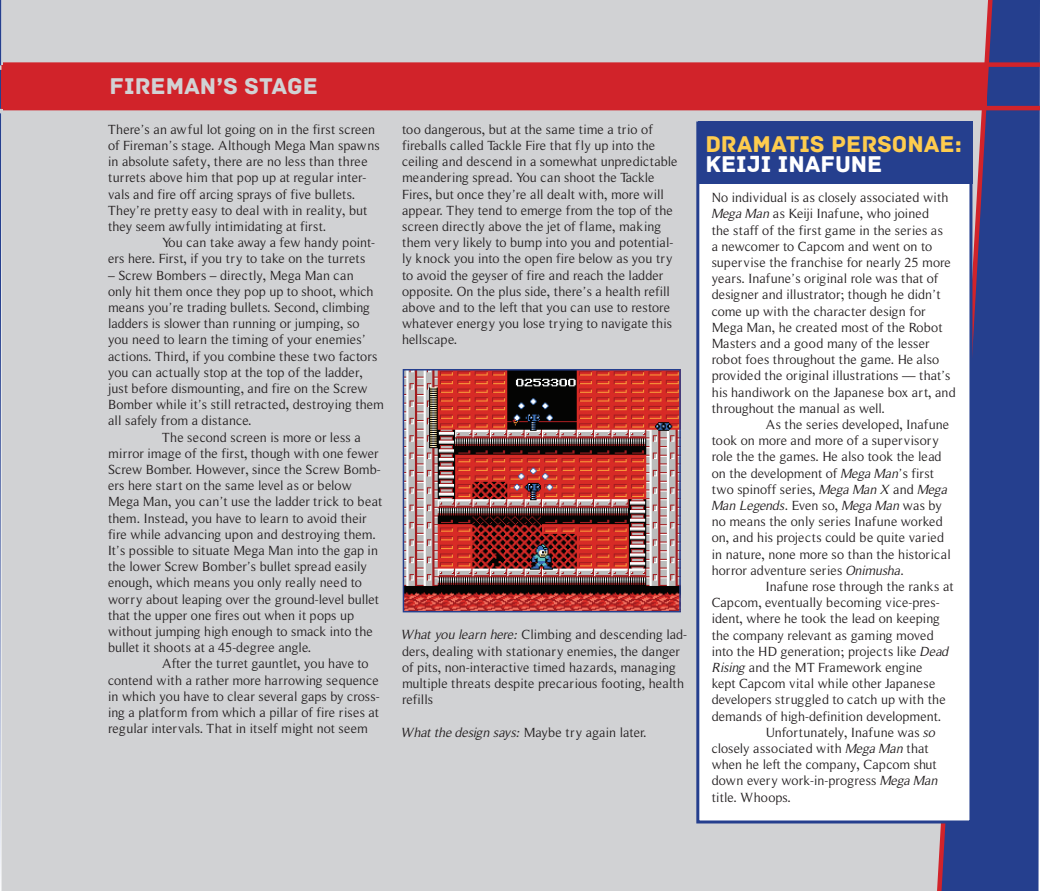
<style>
.page{position:relative;width:1040px;height:891px;background:#fff}
.page>*{position:absolute;margin:0;border:0;box-sizing:border-box;transform-origin:0 0}
.t1{font:24px "Archive";color:#fecc4e}
.t2{font:24px "Archive";color:#d1d2d4}
.t3{font:24px "Archive";color:#fff}
.t4{font:13.5px/16.2px "Roman Serif";color:#231f20}
.t5{font:13.5px "Roman Serif";letter-spacing:.025em;color:#231f20}
.t6{font:italic 13.5px "Roman Serif";letter-spacing:-.025em;color:#231f20}
.s1{font-style:italic}
.s2{font-style:normal}
</style>
<div class="page">
<div style="left:995px;top:0;width:44px;height:891px;background:#253f8e"></div>
<div style="left:2px;top:0;width:929px;height:891px;background:#d1d2d4"></div>
<div style="left:2px;top:65px;width:985px;height:43px;background:#d1232a"></div>
<svg style="left:931px;top:0;width:64px;height:891px;background:#5c568d"></svg>
<div style="left:3px;top:62px;width:1037px;height:5px;background:#d1232a"></div>
<hr style="left:3px;top:106px;width:1037px;height:4px;background:#d1232a">
<img style="left:406px;top:372px;width:271px;height:237px">
<div style="left:403px;top:369px;width:277px;height:243px;border:2px solid #253f8e"></div>
<svg style="left:0;top:0;width:2px;height:891px;background:#a6acc8"></svg>
<div style="left:696px;top:122px;width:276px;height:702px;background:#fff;border:3px solid #253f8e"></div>
<div style="left:698px;top:122px;width:274px;height:62px;background:#253f8e"></div>
<h1 class="t2" style="left:110px;top:72px;width:210px">FIREMAN’S STAGE</h1>
<p class="t4" style="left:108px;top:121px;width:269px">There’s an awful lot going on in the first screen</p>
<p class="t4" style="left:108px;top:137px;width:273px">of Fireman’s stage. Although Mega Man spawns</p>
<p class="t4" style="left:108px;top:154px;width:261px">in absolute safety, there are no less than three</p>
<p class="t4" style="left:108px;top:170px;width:260px">turrets above him that pop up at regular inter-</p>
<p class="t4" style="left:108px;top:186px;width:249px">vals and fire off arcing sprays of five bullets.</p>
<p class="t4" style="left:108px;top:202px;width:261px">They’re pretty easy to deal with in reality, but</p>
<p class="t4" style="left:108px;top:218px;width:219px">they seem awfully intimidating at first.</p>
<p class="t4" style="left:162px;top:235px;width:215px">You can take away a few handy point-</p>
<p class="t4" style="left:108px;top:251px;width:259px">ers here. First, if you try to take on the turrets</p>
<p class="t4" style="left:108px;top:267px;width:247px">– Screw Bombers – directly, Mega Man can</p>
<p class="t4" style="left:108px;top:283px;width:267px">only hit them once they pop up to shoot, which</p>
<p class="t4" style="left:108px;top:299px;width:263px">means you’re trading bullets. Second, climbing</p>
<p class="t4" style="left:108px;top:316px;width:253px">ladders is slower than running or jumping, so</p>
<p class="t4" style="left:108px;top:332px;width:259px">you need to learn the timing of your enemies’</p>
<p class="t4" style="left:108px;top:348px;width:271px">actions. Third, if you combine these two factors</p>
<p class="t4" style="left:108px;top:364px;width:256px">you can actually stop at the top of the ladder,</p>
<p class="t4" style="left:108px;top:380px;width:261px">just before dismounting, and fire on the Screw</p>
<p class="t4" style="left:108px;top:397px;width:277px">Bomber while it’s still retracted, destroying them</p>
<p class="t4" style="left:108px;top:413px;width:145px">all safely from a distance.</p>
<p class="t4" style="left:162px;top:429px;width:200px">The second screen is more or less a</p>
<p class="t4" style="left:108px;top:445px;width:272px">mirror image of the first, though with one fewer</p>
<p class="t4" style="left:108px;top:461px;width:274px">Screw Bomber. However, since the Screw Bomb-</p>
<p class="t4" style="left:108px;top:478px;width:245px">ers here start on the same level as or below</p>
<p class="t4" style="left:108px;top:494px;width:275px">Mega Man, you can’t use the ladder trick to beat</p>
<p class="t4" style="left:108px;top:510px;width:260px">them. Instead, you have to learn to avoid their</p>
<p class="t4" style="left:108px;top:526px;width:269px">fire while advancing upon and destroying them.</p>
<p class="t4" style="left:108px;top:542px;width:271px">It’s possible to situate Mega Man into the gap in</p>
<p class="t4" style="left:108px;top:559px;width:260px">the lower Screw Bomber’s bullet spread easily</p>
<p class="t4" style="left:108px;top:575px;width:255px">enough, which means you only really need to</p>
<p class="t4" style="left:108px;top:591px;width:272px">worry about leaping over the ground-level bullet</p>
<p class="t4" style="left:108px;top:607px;width:248px">that the upper one fires out when it pops up</p>
<p class="t4" style="left:108px;top:623px;width:266px">without jumping high enough to smack into the</p>
<p class="t4" style="left:108px;top:640px;width:205px">bullet it shoots at a 45-degree angle.</p>
<p class="t4" style="left:162px;top:656px;width:208px">After the turret gauntlet, you have to</p>
<p class="t4" style="left:108px;top:672px;width:272px">contend with a rather more harrowing sequence</p>
<p class="t4" style="left:108px;top:688px;width:273px">in which you have to clear several gaps by cross-</p>
<p class="t4" style="left:108px;top:704px;width:272px">ing a platform from which a pillar of fire rises at</p>
<p class="t4" style="left:108px;top:721px;width:261px">regular intervals. That in itself might not seem</p>
<p class="t4" style="left:402px;top:121px;width:277px">too dangerous, but at the same time a trio of fireballs called Tackle Fire that fly up into the ceiling and descend in a somewhat unpredictable meandering spread. You can shoot the Tackle Fires, but once they’re all dealt with, more will appear. They tend to emerge from the top of the screen directly above the jet of flame, making them very likely to bump into you and potential&shy;ly knock you into the open fire below as you try to avoid the geyser of fire and reach the ladder opposite. On the plus side, there’s a health refill above and to the left that you can use to restore whatever energy you lose trying to navigate this hellscape.</p>
<p class="t4" style="left:402px;top:627px;width:286px"><span class="s1">What you learn here:</span> Climbing and descending lad&shy;ders, dealing with stationary enemies, the danger of pits, non-interactive timed hazards, managing multiple threats despite precarious footing, health refills</p>
<p class="t4" style="left:402px;top:724px;width:246px"><span class="s1">What the design says:</span> Maybe try again later.</p>
<h1 class="t1" style="left:705px;top:130px;width:258px">DRAMATIS PERSONAE:</h1>
<h1 class="t3" style="left:705px;top:149px;width:178px">KEIJI INAFUNE</h1>
<p class="t4" style="left:711px;top:189px;width:238px">No individual is as closely associated with</p>
<p class="t4" style="left:711px;top:206px;width:219px"><span class="s1">Mega Man</span> as Keiji Inafune, who joined</p>
<p class="t4" style="left:711px;top:222px;width:233px">the staff of the first game in the series as</p>
<p class="t4" style="left:711px;top:238px;width:222px">a newcomer to Capcom and went on to</p>
<p class="t4" style="left:711px;top:254px;width:241px">supervise the franchise for nearly 25 more</p>
<p class="t4" style="left:711px;top:270px;width:228px">years. Inafune’s original role was that of</p>
<p class="t4" style="left:711px;top:287px;width:230px">designer and illustrator; though he didn’t</p>
<p class="t4" style="left:711px;top:303px;width:215px">come up with the character design for</p>
<p class="t4" style="left:711px;top:319px;width:232px">Mega Man, he created most of the Robot</p>
<p class="t5" style="left:711px;top:336px;width:219px">Masters and a good many of the lesser</p>
<p class="t4" style="left:711px;top:351px;width:229px">robot foes throughout the game. He also</p>
<p class="t4" style="left:711px;top:368px;width:240px">provided the original illustrations — that’s</p>
<p class="t4" style="left:711px;top:384px;width:245px">his handiwork on the Japanese box art, and</p>
<p class="t4" style="left:711px;top:400px;width:175px">throughout the manual as well.</p>
<p class="t4" style="left:765px;top:416px;width:185px">As the series developed, Inafune</p>
<p class="t4" style="left:711px;top:432px;width:229px">took on more and more of a supervisory</p>
<p class="t4" style="left:711px;top:449px;width:231px">role the the games. He also took the lead</p>
<p class="t4" style="left:711px;top:465px;width:224px">on the development of <span class="s1">Mega Man</span>’s first</p>
<p class="t4" style="left:711px;top:481px;width:237px">two spinoff series, <span class="s1">Mega Man X</span> and <span class="s1">Mega</span></p>
<p class="t6" style="left:711px;top:498px;width:232px">Man Legends<span class="s2">. Even so,</span> Mega Man <span class="s2">was by</span></p>
<p class="t4" style="left:711px;top:513px;width:233px">no means the only series Inafune worked</p>
<p class="t4" style="left:711px;top:530px;width:234px">on, and his projects could be quite varied</p>
<p class="t4" style="left:711px;top:546px;width:240px">in nature, none more so than the historical</p>
<p class="t4" style="left:711px;top:562px;width:194px">horror adventure series <span class="s1">Onimusha</span>.</p>
<p class="t4" style="left:765px;top:578px;width:189px">Inafune rose through the ranks at</p>
<p class="t4" style="left:711px;top:594px;width:229px">Capcom, eventually becoming vice-pres-</p>
<p class="t4" style="left:711px;top:611px;width:230px">ident, where he took the lead on keeping</p>
<p class="t4" style="left:711px;top:627px;width:224px">the company relevant as gaming moved</p>
<p class="t4" style="left:711px;top:643px;width:239px">into the HD generation; projects like <span class="s1">Dead</span></p>
<p class="t4" style="left:711px;top:659px;width:212px"><span class="s1">Rising</span> and the MT Framework engine</p>
<p class="t4" style="left:711px;top:675px;width:225px">kept Capcom vital while other Japanese</p>
<p class="t4" style="left:711px;top:692px;width:235px">developers struggled to catch up with the</p>
<p class="t4" style="left:711px;top:708px;width:231px">demands of high-definition development.</p>
<p class="t4" style="left:765px;top:724px;width:171px">Unfortunately, Inafune was <span class="s1">so</span></p>
<p class="t4" style="left:711px;top:740px;width:218px">closely associated with <span class="s1">Mega Man</span> that</p>
<p class="t4" style="left:711px;top:756px;width:226px">when he left the company, Capcom shut</p>
<p class="t4" style="left:711px;top:773px;width:227px">down every work-in-progress <span class="s1">Mega Man</span></p>
<p class="t4" style="left:711px;top:789px;width:81px">title. Whoops.</p>
</div>
